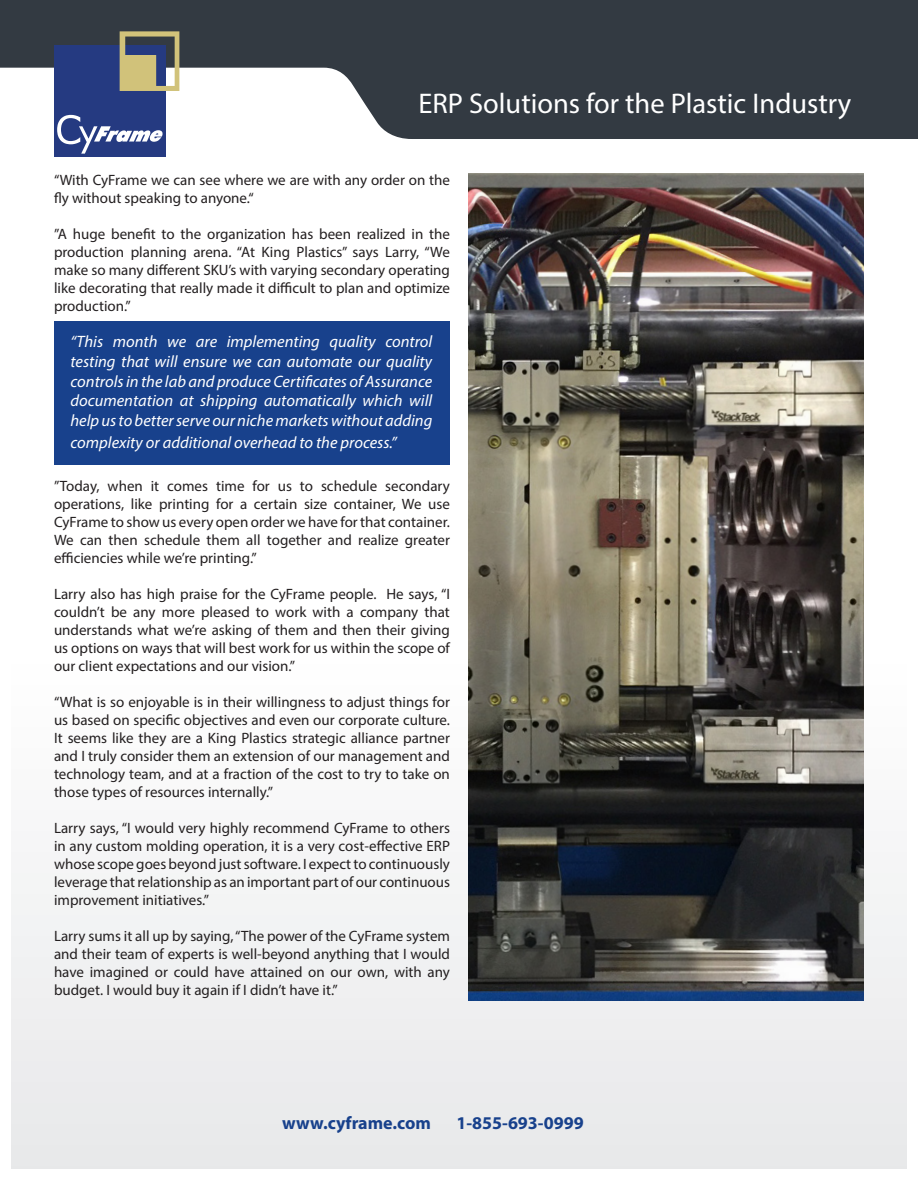
<style>
.page{position:relative;width:918px;height:1188px;background:#fff}
.page>*{position:absolute;margin:0;border:0;box-sizing:border-box;transform-origin:0 0}
.t1{font:28.5px "Myriad Pro";color:#fff}
.t2{font:700 18px "Myriad Pro";color:#18418c}
.t3{font:italic 16.5px/19.8px "Myriad Pro";color:#fff;text-align:justify}
.t4{font:15px/18px "Myriad Pro";color:#231f20;text-align:justify}
</style>
<div class="page">
<svg style="left:0;top:0;width:918px;height:139px;fill:#333a42"></svg>
<div style="left:54px;top:46px;width:111px;height:111px;background:#253a81"></div>
<svg style="left:120px;top:31px;width:59px;height:60px"></svg>
<svg style="left:57px;top:115px;width:106px;height:39px"></svg>
<div style="left:12px;top:463px;width:894px;height:705px;background:#f4f5f5"></div>
<img style="left:468px;top:173px;width:396px;height:828px">
<div style="left:54px;top:321px;width:396px;height:143px;background:#18418c"></div>
<h1 class="t1" style="left:418px;top:86px;width:434px">ERP Solutions for the Plastic Industry</h1>
<p class="t4" style="left:54px;top:170px;width:398px">“With CyFrame we can see where we are with any order on the fly without speaking to anyone.“</p>
<p class="t4" style="left:54px;top:224px;width:397px">”A huge benefit to the organization has been realized in the production planning arena. “At King Plastics” says Larry, “We make so many different SKU’s with varying secondary operating like decorating that really made it difficult to plan and optimize production.”</p>
<p class="t3" style="left:70px;top:331px;width:363px">“This month we are implementing quality control testing that will ensure we can automate our quality controls in the lab and produce Certificates of Assurance documentation at shipping automatically which will help us to better serve our niche markets without adding</p>
<p class="t3" style="left:70px;top:432px;width:328px">complexity or additional overhead to the process.”</p>
<p class="t4" style="left:54px;top:476px;width:397px">”Today, when it comes time for us to schedule secondary operations, like printing for a certain size container, We use CyFrame to show us every open order we have for that container.<br>We can then schedule them all together and realize greater efficiencies while we’re printing.”</p>
<p class="t4" style="left:54px;top:584px;width:398px">Larry also has high praise for the CyFrame people. He says, “I couldn’t be any more pleased to work with a company that understands what we’re asking of them and then their giving us options on ways that will best work for us within the scope of our client expectations and our vision.”</p>
<p class="t4" style="left:54px;top:692px;width:398px">“What is so enjoyable is in their willingness to adjust things for us based on specific objectives and even our corporate culture.<br>It seems like they are a King Plastics strategic alliance partner and I truly consider them an extension of our management and technology team, and at a fraction of the cost to try to take on those types of resources internally.”</p>
<p class="t4" style="left:54px;top:818px;width:398px">Larry says, “I would very highly recommend CyFrame to others in any custom molding operation, it is a very cost-effective ERP whose scope goes beyond just software. I expect to continuously leverage that relationship as an important part of our continuous improvement initiatives.”</p>
<p class="t4" style="left:54px;top:926px;width:398px">Larry sums it all up by saying, “The power of the CyFrame system and their team of experts is well-beyond anything that I would have imagined or could have attained on our own, with any budget. I would buy it again if I didn’t have it.”</p>
<p class="t2" style="left:282px;top:1111px;width:150px">www.cyframe.com</p>
<p class="t2" style="left:456px;top:1111px;width:129px">1-855-693-0999</p>
</div>
